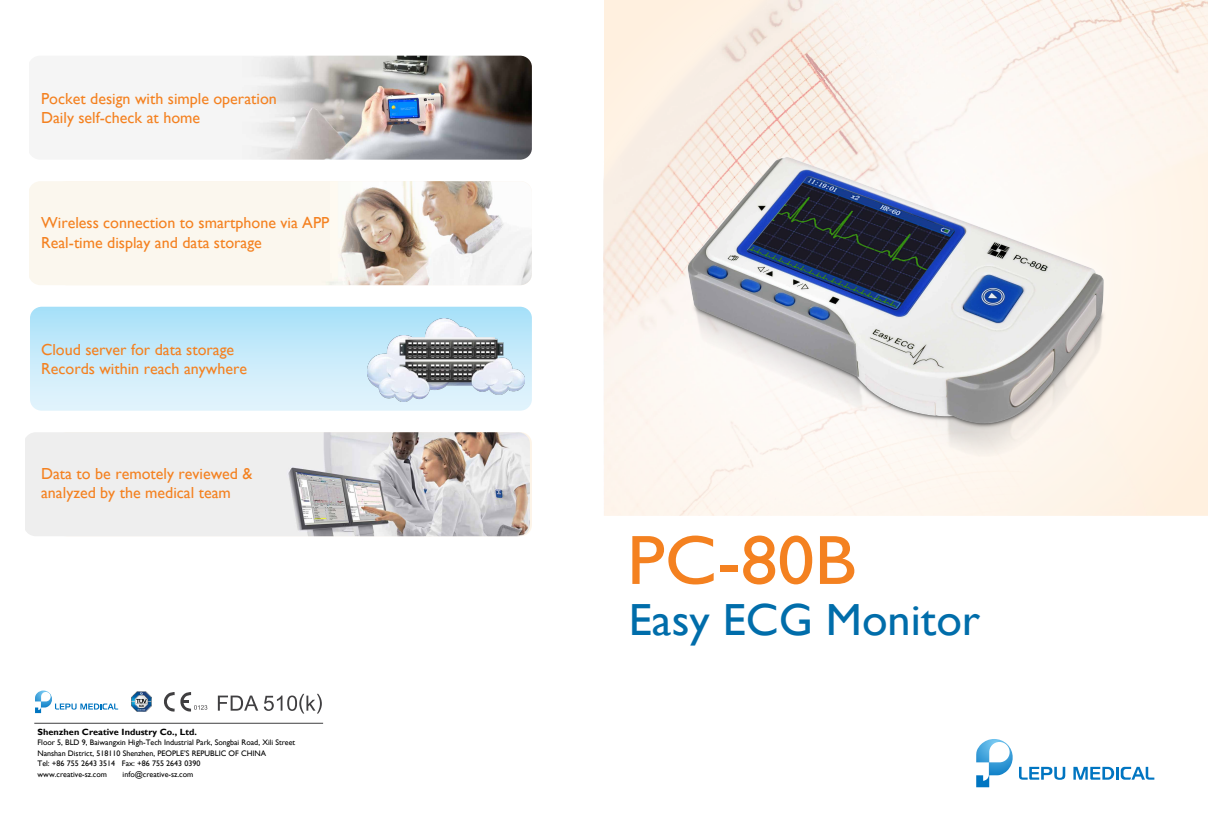
<style>
.page{position:relative;width:1208px;height:825px;background:#fff}
.page>*{position:absolute;margin:0;border:0;box-sizing:border-box;transform-origin:0 0}
.t1{font:70px "Gill Sans";color:#f48120;scale:1.05 1}
.t2{font:45px "Gill Sans";color:#006daa}
.t3{font:16px/19.2px "Gill Sans";color:#f48120}
.t4{font:700 9px "Gill Sans";color:#000}
.t5{font:8px/10.6px "Gill Sans";color:#000}
</style>
<div class="page">
<img style="left:604px;top:0;width:604px;height:516px">
<img style="left:677px;top:144px;width:443px;height:336px">
<img style="left:242px;top:56px;width:290px;height:104px">
<svg style="left:30px;top:307px;width:502px;height:104px"></svg>
<img style="left:368px;top:319px;width:157px;height:82px">
<img style="left:29px;top:181px;width:503px;height:104px">
<img style="left:25px;top:432px;width:505px;height:104px">
<hr style="left:34px;top:723px;width:289px;height:1px;background:#403f41">
<img style="left:131px;top:692px;width:21px;height:20px">
<svg style="left:164px;top:692px;width:43px;height:20px"></svg>
<svg style="left:218px;top:695px;width:40px;height:16px"></svg>
<svg style="left:264px;top:694px;width:58px;height:19px"></svg>
<img style="left:364px;top:88px;width:74px;height:47px">
<svg style="left:35px;top:690px;width:83px;height:23px"></svg>
<svg style="left:976px;top:739px;width:89px;height:48px"></svg>
<svg style="left:1073px;top:767px;width:81px;height:13px"></svg>
<p class="t3" style="left:41px;top:90px;width:237px">Pocket design with simple operation<br>Daily self-check at home</p>
<p class="t3" style="left:41px;top:214px;width:290px">Wireless connection to smartphone via APP<br>Real-time display and data storage</p>
<p class="t3" style="left:41px;top:340px;width:207px">Cloud server for data storage<br>Records within reach anywhere</p>
<p class="t3" style="left:41px;top:464px;width:213px">Data to be remotely reviewed &amp; analyzed by the medical team</p>
<p class="t4" style="left:38px;top:726px;width:161px">Shenzhen Creative Industry Co., Ltd.</p>
<p class="t5" style="left:38px;top:737px;width:259px">Floor 5, BLD 9, Baiwangxin High-Tech Industrial Park, Songbai Road, Xili Street Nanshan District, 518110 Shenzhen, PEOPLE’S REPUBLIC OF CHINA<br>Tel: +86 755 2643 3514 Fax: +86 755 2643 0390<br>www.creative-sz.com</p>
<p class="t5" style="left:123px;top:769px;width:72px">info@creative-sz.com</p>
<h1 class="t1" style="left:627px;top:520px;width:219px">PC-80B</h1>
<h2 class="t2" style="left:629px;top:593px;width:353px">Easy ECG Monitor</h2>
</div>
